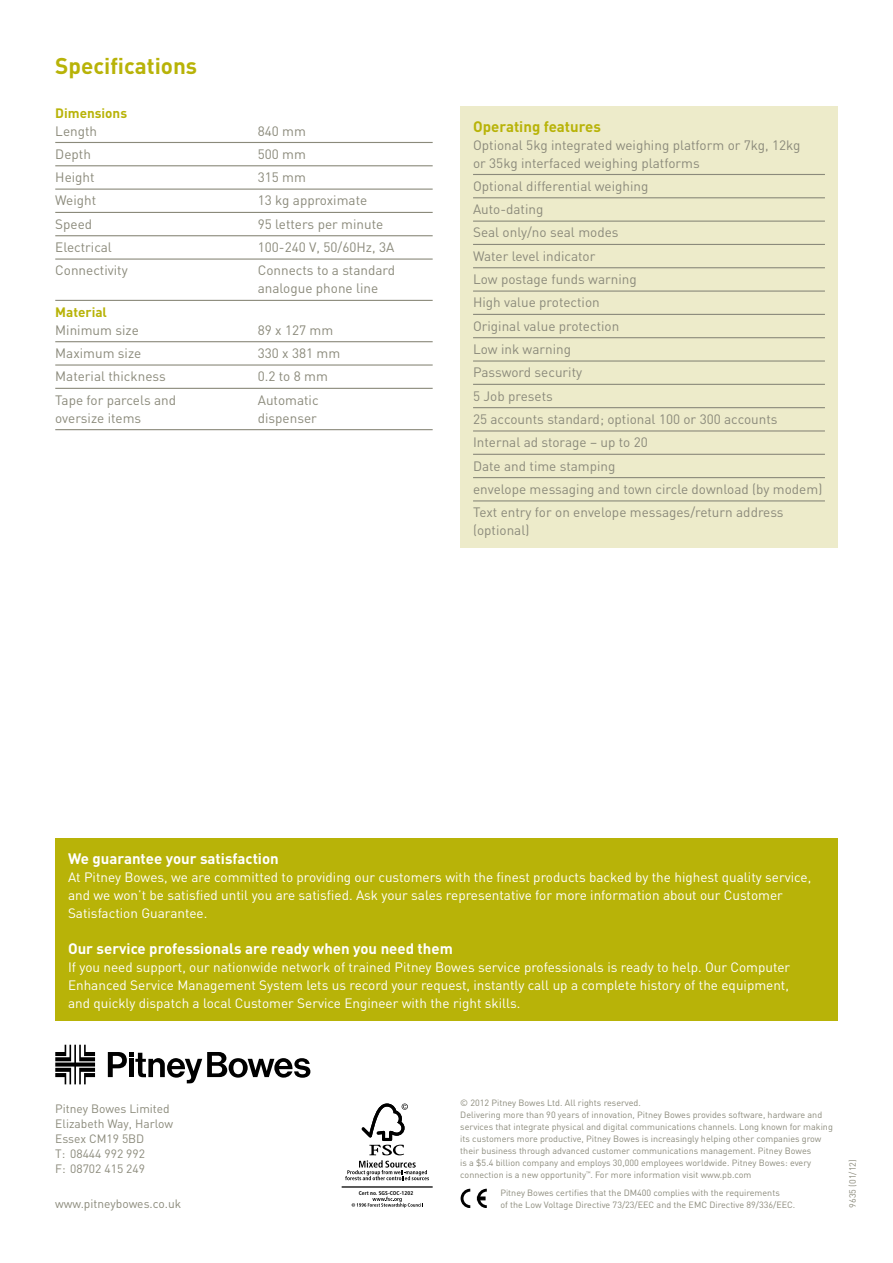
<style>
.page{position:relative;width:893px;height:1263px;background:#fff}
.page>*{position:absolute;margin:0;border:0;box-sizing:border-box;transform-origin:0 0}
.t1{font:700 22.5px "DIN";color:#b8b308}
.t2{font:700 15px "DIN";color:#fff}
.t3{font:700 15px "DIN";color:#b8b308}
.t4{font:13.5px/23.2px "DIN";color:#8b8a7b}
.t5{font:13.5px/18px "DIN";color:#fff}
.t6{font:700 13.5px "DIN";color:#b8b308}
.t7{font:12px/15px "DIN";color:#8b8a7b}
.t8{font:9px/12px "DIN";color:#8b8a7b}
.t9{font:700 condensed 5.55px "Frutiger";letter-spacing:.01em;color:#000}
</style>
<div class="page">
<hr style="left:55px;top:142px;width:378px;height:1px;background:#8b8a7b">
<hr style="left:55px;top:165px;width:378px;height:1px;background:#8b8a7b">
<hr style="left:55px;top:189px;width:378px;height:1px;background:#8b8a7b">
<hr style="left:55px;top:212px;width:378px;height:1px;background:#8b8a7b">
<hr style="left:55px;top:235px;width:378px;height:1px;background:#8b8a7b">
<hr style="left:55px;top:258px;width:378px;height:2px;background:#8b8a7b">
<hr style="left:55px;top:300px;width:378px;height:1px;background:#8b8a7b">
<hr style="left:55px;top:341px;width:378px;height:1px;background:#8b8a7b">
<hr style="left:55px;top:364px;width:378px;height:2px;background:#8b8a7b">
<hr style="left:55px;top:388px;width:378px;height:1px;background:#8b8a7b">
<hr style="left:55px;top:429px;width:378px;height:1px;background:#8b8a7b">
<div style="left:460px;top:106px;width:378px;height:442px;background:#edebca"></div>
<hr style="left:473px;top:174px;width:352px;height:1px;background:#8b8a7b">
<hr style="left:473px;top:197px;width:352px;height:1px;background:#8b8a7b">
<hr style="left:473px;top:221px;width:352px;height:1px;background:#8b8a7b">
<hr style="left:473px;top:244px;width:352px;height:1px;background:#8b8a7b">
<hr style="left:473px;top:267px;width:352px;height:1px;background:#8b8a7b">
<hr style="left:473px;top:290px;width:352px;height:2px;background:#8b8a7b">
<hr style="left:473px;top:314px;width:352px;height:1px;background:#8b8a7b">
<hr style="left:473px;top:337px;width:352px;height:1px;background:#8b8a7b">
<hr style="left:473px;top:360px;width:352px;height:2px;background:#8b8a7b">
<hr style="left:473px;top:384px;width:352px;height:1px;background:#8b8a7b">
<hr style="left:473px;top:407px;width:352px;height:1px;background:#8b8a7b">
<hr style="left:473px;top:430px;width:352px;height:1px;background:#8b8a7b">
<hr style="left:473px;top:454px;width:352px;height:1px;background:#8b8a7b">
<hr style="left:473px;top:477px;width:352px;height:1px;background:#8b8a7b">
<hr style="left:473px;top:500px;width:352px;height:1px;background:#8b8a7b">
<div style="left:55px;top:838px;width:783px;height:182px;background:#b8b308"></div>
<svg style="left:108px;top:1052px;width:202px;height:31px"></svg>
<svg style="left:55px;top:1045px;width:40px;height:39px"></svg>
<svg style="left:461px;top:1189px;width:9px;height:19px"></svg>
<svg style="left:477px;top:1189px;width:9px;height:19px"></svg>
<svg style="left:352px;top:1197px;width:71px;height:11px"></svg>
<svg style="left:345px;top:1103px;width:84px;height:77px"></svg>
<hr style="left:342px;top:1186px;width:91px;height:1px;background:#000">
<h1 class="t1" style="left:55px;top:51px;width:143px">Specifications</h1>
<p class="t6" style="left:55px;top:104px;width:73px">Dimensions</p>
<p class="t4" style="left:55px;top:119px;width:43px">Length</p>
<p class="t4" style="left:258px;top:119px;width:50px">840 mm</p>
<p class="t4" style="left:55px;top:142px;width:37px">Depth</p>
<p class="t4" style="left:258px;top:142px;width:50px">500 mm</p>
<p class="t4" style="left:55px;top:165px;width:41px">Height</p>
<p class="t4" style="left:258px;top:165px;width:50px">315 mm</p>
<p class="t4" style="left:55px;top:189px;width:42px">Weight</p>
<p class="t4" style="left:258px;top:189px;width:111px">13 kg approximate</p>
<p class="t4" style="left:55px;top:212px;width:38px">Speed</p>
<p class="t4" style="left:258px;top:212px;width:127px">95 letters per minute</p>
<p class="t4" style="left:55px;top:235px;width:58px">Electrical</p>
<p class="t4" style="left:258px;top:235px;width:138px">100-240 V, 50/60Hz, 3A</p>
<p class="t4" style="left:55px;top:259px;width:74px">Connectivity</p>
<p class="t4" style="left:258px;top:261px;width:139px;line-height:18px">Connects to a standard analogue phone line</p>
<p class="t6" style="left:55px;top:303px;width:53px">Material</p>
<p class="t4" style="left:55px;top:318px;width:85px">Minimum size</p>
<p class="t4" style="left:258px;top:318px;width:77px">89 x 127 mm</p>
<p class="t4" style="left:55px;top:341px;width:88px">Maximum size</p>
<p class="t4" style="left:258px;top:341px;width:84px">330 x 381 mm</p>
<p class="t4" style="left:55px;top:365px;width:112px">Material thickness</p>
<p class="t4" style="left:258px;top:365px;width:72px">0.2 to 8 mm</p>
<p class="t4" style="left:55px;top:388px;width:122px">Tape for parcels and</p>
<p class="t4" style="left:258px;top:388px;width:62px">Automatic</p>
<p class="t4" style="left:55px;top:406px;width:87px">oversize items</p>
<p class="t4" style="left:258px;top:406px;width:61px">dispenser</p>
<p class="t3" style="left:473px;top:116px;width:129px">Operating features</p>
<p class="t4" style="left:473px;top:135px;width:329px;line-height:18px">Optional 5kg integrated weighing platform or 7kg, 12kg or 35kg interfaced weighing platforms</p>
<p class="t4" style="left:473px;top:174px;width:351px">Optional differential weighing<br>Auto-dating<br>Seal only/no seal modes<br>Water level indicator<br>Low postage funds warning<br>High value protection<br>Original value protection<br>Low ink warning<br>Password security<br>5 Job presets<br>25 accounts standard; optional 100 or 300 accounts<br>Internal ad storage – up to 20<br>Date and time stamping<br>envelope messaging and town circle download (by modem)<br>Text entry for on envelope messages/return address</p>
<p class="t4" style="left:473px;top:518px;width:58px">(optional)</p>
<p class="t2" style="left:68px;top:848px;width:212px">We guarantee your satisfaction</p>
<p class="t5" style="left:68px;top:868px;width:745px">At Pitney Bowes, we are committed to providing our customers with the finest products backed by the highest quality service, and we won’t be satisfied until you are satisfied. Ask your sales representative for more information about our Customer<br>Satisfaction Guarantee.</p>
<p class="t2" style="left:68px;top:938px;width:386px">Our service professionals are ready when you need them</p>
<p class="t5" style="left:68px;top:958px;width:724px;text-align:justify">If you need support, our nationwide network of trained Pitney Bowes service professionals is ready to help. Our Computer Enhanced Service Management System lets us record your request, instantly call up a complete history of the equipment, and quickly dispatch a local Customer Service Engineer with the right skills.</p>
<p class="t8" style="left:460px;top:1097px;width:374px">© 2012 Pitney Bowes Ltd. All rights reserved.<br>Delivering more than 90 years of innovation, Pitney Bowes provides software, hardware and services that integrate physical and digital communications channels. Long known for making its customers more productive, Pitney Bowes is increasingly helping other companies grow their business through advanced customer communications management. Pitney Bowes<br>is a $5.4 billion company and employs 30,000 employees worldwide. Pitney Bowes: every connection is a new opportunity<sup>™</sup>. For more information visit www.pb.com</p>
<p class="t7" style="left:55px;top:1101px;width:119px">Pitney Bowes Limited<br>Elizabeth Way, Harlow<br>Essex CM19 5BD<br>T: 08444 992 992<br>F: 08702 415 249</p>
<p class="t7" style="left:55px;top:1196px;width:128px">www.pitneybowes.co.uk</p>
<p class="t8" style="left:500px;top:1186px;width:297px">Pitney Bowes certifies that the DM400 complies with the requirements<br>of the Low Voltage Directive 73/23/EEC and the EMC Directive 89/336/EEC.</p>
<p class="t9" style="left:359px;top:1190px;width:56px">Cert no. SGS-COC-1202</p>
<p class="t8" style="left:846px;top:1208px;width:50px;rotate:-90deg">9635 (01/12)</p>
</div>
